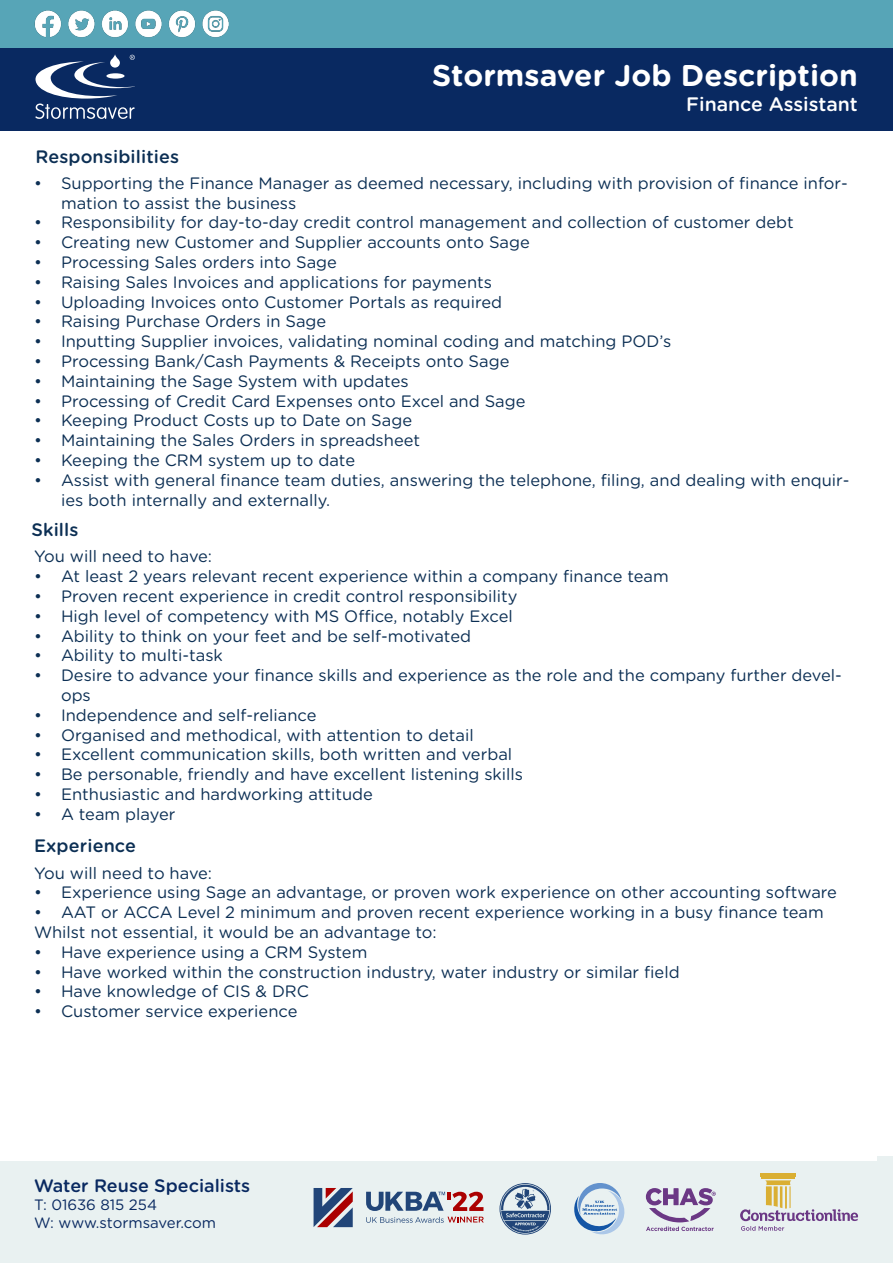
<style>
.page{position:relative;width:893px;height:1263px;background:#fff}
.page>*{position:absolute;margin:0;border:0;box-sizing:border-box;transform-origin:0 0}
.t1{font:700 30px "Gotham Rounded";letter-spacing:.005em;color:#fff}
.t2{font:500 19.5px "Gotham Rounded";color:#fff}
.t3{font:500 18px "Gotham Rounded";letter-spacing:.005em;color:#0c2f54}
.t4{font:500 18px "Gotham Rounded";color:#092961}
.t5{font:16.5px/19.8px "Gotham Rounded";color:#0c2f54}
.t6{font:15px "Gotham Rounded";color:#092961}
</style>
<div class="page">
<div style="left:0;top:1161px;width:893px;height:102px;background:#e9f1f1"></div>
<svg style="left:499px;top:1183px;width:52px;height:51px"></svg>
<svg style="left:574px;top:1183px;width:51px;height:51px"></svg>
<svg style="left:646px;top:1188px;width:70px;height:43px"></svg>
<hr style="left:762px;top:1178px;width:33px;height:1px;background:#daaf33">
<hr style="left:760px;top:1173px;width:36px;height:3px;background:#daaf33">
<svg style="left:740px;top:1180px;width:118px;height:51px"></svg>
<svg style="left:314px;top:1188px;width:39px;height:39px"></svg>
<svg style="left:366px;top:1192px;width:118px;height:31px"></svg>
<div style="left:0;top:47px;width:893px;height:84px;background:#092961"></div>
<svg style="left:35px;top:54px;width:100px;height:65px"></svg>
<div style="left:0;top:0;width:893px;height:47px;background:#57a5b7"></div>
<img style="left:34px;top:10px;width:195px;height:28px">
<div style="left:878px;top:1157px;width:15px;height:106px;background:#e9f1f1"></div>
<p class="t1" style="left:432px;top:53px;width:427px">Stormsaver Job Description</p>
<p class="t2" style="left:686px;top:90px;width:173px">Finance Assistant</p>
<p class="t3" style="left:35px;top:144px;width:145px">Responsibilities</p>
<p class="t5" style="left:61px;top:172px;width:788px;text-indent:-27px">• Supporting the Finance Manager as deemed necessary, including with provision of finance infor&shy;mation to assist the business</p>
<p class="t5" style="left:34px;top:212px;width:761px">• Responsibility for day-to-day credit control management and collection of customer debt</p>
<p class="t5" style="left:34px;top:232px;width:497px">• Creating new Customer and Supplier accounts onto Sage</p>
<p class="t5" style="left:34px;top:251px;width:304px">• Processing Sales orders into Sage</p>
<p class="t5" style="left:34px;top:271px;width:460px">• Raising Sales Invoices and applications for payments</p>
<p class="t5" style="left:34px;top:291px;width:470px">• Uploading Invoices onto Customer Portals as required</p>
<p class="t5" style="left:34px;top:311px;width:294px">• Raising Purchase Orders in Sage</p>
<p class="t5" style="left:34px;top:331px;width:639px">• Inputting Supplier invoices, validating nominal coding and matching POD’s</p>
<p class="t5" style="left:34px;top:350px;width:477px">• Processing Bank/Cash Payments &amp; Receipts onto Sage</p>
<p class="t5" style="left:34px;top:370px;width:376px">• Maintaining the Sage System with updates</p>
<p class="t5" style="left:34px;top:390px;width:493px">• Processing of Credit Card Expenses onto Excel and Sage</p>
<p class="t5" style="left:34px;top:410px;width:380px">• Keeping Product Costs up to Date on Sage</p>
<p class="t5" style="left:34px;top:430px;width:388px">• Maintaining the Sales Orders in spreadsheet</p>
<p class="t5" style="left:34px;top:449px;width:323px">• Keeping the CRM system up to date</p>
<p class="t5" style="left:61px;top:469px;width:790px;text-indent:-27px">• Assist with general finance team duties, answering the telephone, filing, and dealing with enquir&shy;ies both internally and externally.</p>
<p class="t3" style="left:31px;top:516px;width:49px">Skills</p>
<p class="t5" style="left:34px;top:546px;width:180px">You will need to have:</p>
<p class="t5" style="left:34px;top:566px;width:636px">• At least 2 years relevant recent experience within a company finance team</p>
<p class="t5" style="left:34px;top:585px;width:485px">• Proven recent experience in credit control responsibility</p>
<p class="t5" style="left:34px;top:605px;width:480px">• High level of competency with MS Office, notably Excel</p>
<p class="t5" style="left:34px;top:625px;width:439px">• Ability to think on your feet and be self-motivated</p>
<p class="t5" style="left:34px;top:645px;width:190px">• Ability to multi-task</p>
<p class="t5" style="left:61px;top:665px;width:782px;text-indent:-27px">• Desire to advance your finance skills and experience as the role and the company further devel&shy;ops</p>
<p class="t5" style="left:34px;top:704px;width:284px">• Independence and self-reliance</p>
<p class="t5" style="left:34px;top:724px;width:441px">• Organised and methodical, with attention to detail</p>
<p class="t5" style="left:34px;top:744px;width:480px">• Excellent communication skills, both written and verbal</p>
<p class="t5" style="left:34px;top:764px;width:491px">• Be personable, friendly and have excellent listening skills</p>
<p class="t5" style="left:34px;top:783px;width:340px">• Enthusiastic and hardworking attitude</p>
<p class="t5" style="left:34px;top:803px;width:143px">• A team player</p>
<p class="t3" style="left:34px;top:832px;width:103px">Experience</p>
<p class="t5" style="left:34px;top:862px;width:180px">You will need to have:</p>
<p class="t5" style="left:34px;top:882px;width:804px">• Experience using Sage an advantage, or proven work experience on other accounting software</p>
<p class="t5" style="left:34px;top:902px;width:791px">• AAT or ACCA Level 2 minimum and proven recent experience working in a busy finance team</p>
<p class="t5" style="left:34px;top:921px;width:404px">Whilst not essential, it would be an advantage to:</p>
<p class="t5" style="left:34px;top:941px;width:335px">• Have experience using a CRM System</p>
<p class="t5" style="left:34px;top:961px;width:647px">• Have worked within the construction industry, water industry or similar field</p>
<p class="t5" style="left:34px;top:981px;width:277px">• Have knowledge of CIS &amp; DRC</p>
<p class="t5" style="left:34px;top:1001px;width:265px">• Customer service experience</p>
<p class="t4" style="left:34px;top:1173px;width:218px">Water Reuse Specialists</p>
<p class="t6" style="left:34px;top:1194px;width:125px">T: 01636 815 254</p>
<p class="t6" style="left:34px;top:1212px;width:184px">W: www.stormsaver.com</p>
</div>
